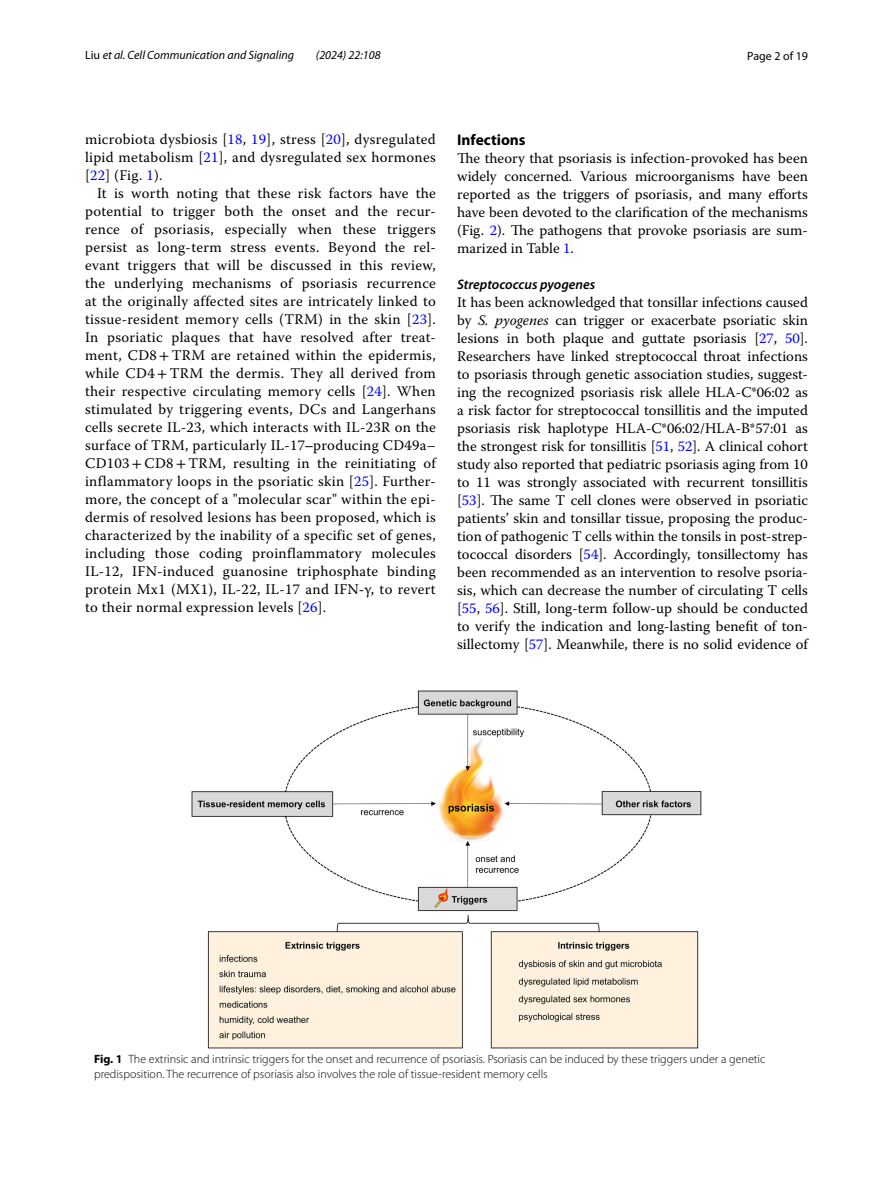
<style>
.page{position:relative;width:893px;height:1187px;background:#fff}
.page>*{position:absolute;margin:0;border:0;box-sizing:border-box;transform-origin:0 0}
.t1{font:700 15.45px "Myriad Pro";color:#000}
.t2{font:14.7px/18px "Warnock Pro";letter-spacing:.01em;color:#000;text-align:justify}
.t3{font:italic 600 13.8px "Myriad Pro";color:#000}
.t4{font:300 12px/15px "Myriad Pro";color:#000}
.t5{font:italic 12px "Myriad Pro";color:#000}
.t6{font:12px "Myriad Pro";color:#000}
.s1{font-style:normal}
.s2{color:#00f}
.s3{font-family:"STIX"}
.s4{font-family:"STIX Math"}
.s5{font-style:italic}
.s6{font-weight:700}
</style>
<div class="page">
<img style="left:191px;top:690px;width:511px;height:358px">
<p class="t5" style="left:85px;top:48px;width:211px"><span class="s1">Liu</span> et al. Cell Communication and Signaling</p>
<p class="t5" style="left:316px;top:48px;width:66px">(2024) 22:108</p>
<p class="t6" style="left:747px;top:48px;width:62px">Page 2 of 19</p>
<p class="t2" style="left:85px;top:130px;width:352px">microbiota dysbiosis [<span class="s2">18</span>, <span class="s2">19</span>], stress [<span class="s2">20</span>], dysregulated lipid metabolism [<span class="s2">21</span>], and dysregulated sex hormones [<span class="s2">22</span>] (Fig. <span class="s2">1</span>).</p>
<p class="t2" style="left:85px;top:184px;width:352px;text-indent:12px">It is worth noting that these risk factors have the potential to trigger both the onset and the recur&shy;rence of psoriasis, especially when these triggers persist as long-term stress events. Beyond the rel&shy;evant triggers that will be discussed in this review, the underlying mechanisms of psoriasis recurrence at the originally affected sites are intricately linked to tissue-resident memory cells (TRM) in the skin [<span class="s2">23</span>].<br>In psoriatic plaques that have resolved after treat&shy;ment, CD8<span class="s3">+</span>TRM are retained within the epidermis, while CD4<span class="s3">+</span>TRM the dermis. They all derived from their respective circulating memory cells [<span class="s2">24</span>]. When stimulated by triggering events, DCs and Langerhans cells secrete IL-23, which interacts with IL-23R on the surface of TRM, particularly IL-17<span class="s4">‒</span>producing CD49a– CD103<span class="s3">+</span>CD8<span class="s3">+</span>TRM, resulting in the reinitiating of inflammatory loops in the psoriatic skin [<span class="s2">25</span>]. Further&shy;more, the concept of a "molecular scar" within the epi&shy;dermis of resolved lesions has been proposed, which is characterized by the inability of a specific set of genes, including those coding proinflammatory molecules IL-12, IFN-induced guanosine triphosphate binding protein Mx1 (MX1), IL-22, IL-17 and IFN<span class="s4">‐</span>γ, to revert to their normal expression levels [<span class="s2">26</span>].</p>
<p class="t1" style="left:457px;top:129px;width:70px">Infections</p>
<p class="t2" style="left:457px;top:148px;width:352px">The theory that psoriasis is infection-provoked has been widely concerned. Various microorganisms have been reported as the triggers of psoriasis, and many efforts have been devoted to the clarification of the mechanisms (Fig. <span class="s2">2</span>). The pathogens that provoke psoriasis are sum&shy;marized in Table <span class="s2">1</span>.</p>
<p class="t3" style="left:457px;top:275px;width:140px">Streptococcus pyogenes</p>
<p class="t2" style="left:457px;top:292px;width:352px">It has been acknowledged that tonsillar infections caused by <span class="s5">S. pyogenes</span> can trigger or exacerbate psoriatic skin lesions in both plaque and guttate psoriasis [<span class="s2">27</span>, <span class="s2">50</span>].<br>Researchers have linked streptococcal throat infections to psoriasis through genetic association studies, suggest&shy;ing the recognized psoriasis risk allele HLA-C*06:02 as a risk factor for streptococcal tonsillitis and the imputed psoriasis risk haplotype HLA-C*06:02/HLA-B*57:01 as the strongest risk for tonsillitis [<span class="s2">51</span>, <span class="s2">52</span>]. A clinical cohort study also reported that pediatric psoriasis aging from 10 to 11 was strongly associated with recurrent tonsillitis [<span class="s2">53</span>]. The same T cell clones were observed in psoriatic patients’ skin and tonsillar tissue, proposing the produc&shy;tion of pathogenic T cells within the tonsils in post-strep&shy;tococcal disorders [<span class="s2">54</span>]. Accordingly, tonsillectomy has been recommended as an intervention to resolve psoria&shy;sis, which can decrease the number of circulating T cells [<span class="s2">55</span>, <span class="s2">56</span>]. Still, long-term follow-up should be conducted to verify the indication and long-lasting benefit of ton&shy;sillectomy [<span class="s2">57</span>]. Meanwhile, there is no solid evidence of</p>
<p class="t4" style="left:94px;top:1051px;width:673px"><span class="s6">Fig. 1</span> The extrinsic and intrinsic triggers for the onset and recurrence of psoriasis. Psoriasis can be induced by these triggers under a genetic predisposition. The recurrence of psoriasis also involves the role of tissue-resident memory cells</p>
</div>
